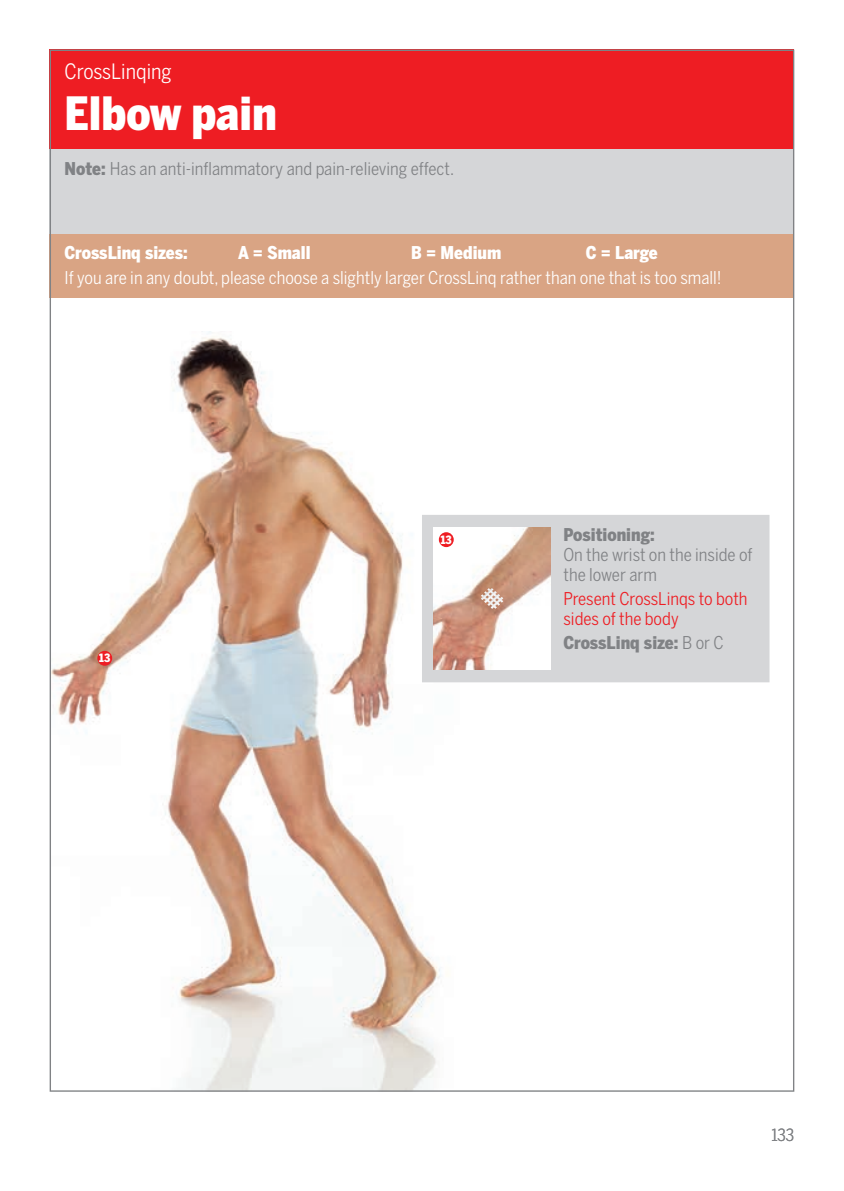
<style>
.page{position:relative;width:844px;height:1191px;background:#fff}
.page>*{position:absolute;margin:0;border:0;box-sizing:border-box;transform-origin:0 0}
.t1{font:900 45.5px "Benton Sans Cond";color:#fff}
.t2{font:21px "Benton Sans Cond";color:#fff}
.t3{font:17.5px/20.1px "Benton Sans Cond";color:#808285}
.t4{font:17.5px "Benton Sans Cond";color:#fff}
.t5{font:900 17.5px "Benton Sans Cond";color:#fff}
.t6{font:17.5px/20.1px "Benton Sans Cond";color:#ee1d23}
.t7{font:900 17.5px "Benton Sans Cond";color:#808285}
.t8{font:16.62px "Benton Sans Cond";color:#808285}
.t9{font:900 11.38px "Benton Sans Cond";color:#fff}
.s1{font-weight:900}
.s2{font-weight:400}
</style>
<div class="page">
<div style="left:50px;top:233px;width:744px;height:65px;background:#d9a484"></div>
<div style="left:50px;top:50px;width:743px;height:99px;background:#ee1d23"></div>
<div style="left:50px;top:149px;width:744px;height:84px;background:#d5d6d8"></div>
<img style="left:52px;top:332px;width:407px;height:757px">
<div style="left:422px;top:515px;width:347px;height:167px;background:#d5d6d8"></div>
<img style="left:434px;top:527px;width:116px;height:143px">
<img style="left:480px;top:588px;width:23px;height:21px">
<div style="left:97px;top:651px;width:15px;height:14px;background:#ee1d23;border-radius:50%"></div>
<div style="left:438px;top:532px;width:15px;height:15px;background:#ee1d23;border-radius:50%"></div>
<p class="t2" style="left:64px;top:59px;width:109px">CrossLinqing</p>
<h1 class="t1" style="left:64px;top:86px;width:214px">Elbow pain</h1>
<p class="t3" style="left:64px;top:159px;width:391px"><span class="s1">Note:</span> Has an anti-inflammatory and pain-relieving effect.</p>
<p class="t5" style="left:64px;top:243px;width:125px">CrossLinq sizes:</p>
<p class="t5" style="left:238px;top:243px;width:74px">A = Small</p>
<p class="t5" style="left:411px;top:243px;width:91px">B = Medium</p>
<p class="t5" style="left:585px;top:243px;width:73px">C = Large</p>
<p class="t4" style="left:64px;top:267px;width:658px">If you are in any doubt, please choose a slightly larger CrossLinq rather than one that is too small!</p>
<p class="t9" style="left:99px;top:651px;width:13px">13</p>
<p class="t9" style="left:440px;top:533px;width:13px">13</p>
<p class="t7" style="left:563px;top:524px;width:93px">Positioning:</p>
<p class="t3" style="left:563px;top:545px;width:190px">On the wrist on the inside of the lower arm</p>
<p class="t6" style="left:563px;top:588px;width:185px">Present CrossLinqs to both sides of the body</p>
<p class="t7" style="left:563px;top:632px;width:162px">CrossLinq size: <span class="s2">B or C</span></p>
<p class="t8" style="left:771px;top:1125px;width:24px">133</p>
</div>
